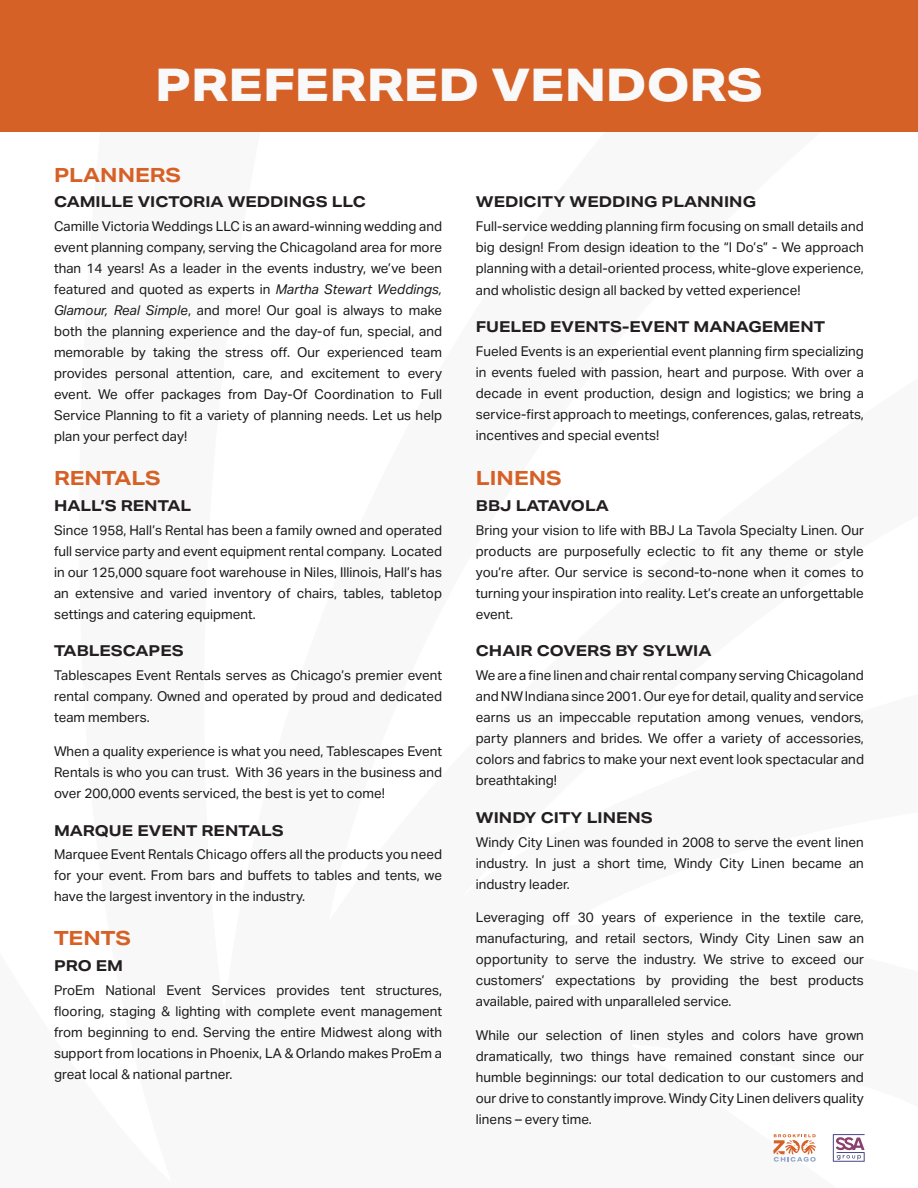
<style>
.page{position:relative;width:918px;height:1188px;background:#fff}
.page>*{position:absolute;margin:0;border:0;box-sizing:border-box;transform-origin:0 0}
.t1{font:800 45px "Aktiv Grotesk Ex";color:#f9f9fa}
.Sub_Header{font:700 19.5px "Aktiv Grotesk Ex";color:#d66127}
.Vendor_Name{font:700 15px "Aktiv Grotesk Ex";color:#231f20}
.Body_Copy_Description{font:13.5px/21px "Aktiv Grotesk";color:#191a1a;text-align:justify}
.s1{font-style:italic}
</style>
<div class="page">
<svg style="left:773px;top:1134px;width:43px;height:28px"></svg>
<svg style="left:833px;top:1134px;width:32px;height:28px"></svg>
<div style="left:1px;top:0;width:917px;height:132px;background:#d66127"></div>
<p class="t1" style="left:155px;top:59px;width:609px">PREFERRED VENDORS</p>
<p class="Sub_Header" style="left:54px;top:163px;width:129px">PLANNERS</p>
<p class="Vendor_Name" style="left:54px;top:193px;width:313px">CAMILLE VICTORIA WEDDINGS LLC</p>
<p class="Body_Copy_Description" style="left:54px;top:216px;width:390px">Camille Victoria Weddings LLC is an award-winning wedding and event planning company, serving the Chicagoland area for more than 14 years! As a leader in the events industry, we’ve been featured and quoted as experts in <span class="s1">Martha Stewart Weddings, Glamour, Real Simple</span>, and more! Our goal is always to make both the planning experience and the day-of fun, special, and memorable by taking the stress off. Our experienced team provides personal attention, care, and excitement to every event. We offer packages from Day-Of Coordination to Full Service Planning to fit a variety of planning needs. Let us help plan your perfect day!</p>
<p class="Sub_Header" style="left:54px;top:467px;width:108px">RENTALS</p>
<p class="Vendor_Name" style="left:54px;top:497px;width:139px">HALL’S RENTAL</p>
<p class="Body_Copy_Description" style="left:54px;top:519px;width:390px">Since 1958, Hall’s Rental has been a family owned and operated full service party and event equipment rental company. Located in our 125,000 square foot warehouse in Niles, Illinois, Hall’s has an extensive and varied inventory of chairs, tables, tabletop settings and catering equipment.</p>
<p class="Vendor_Name" style="left:54px;top:642px;width:131px">TABLESCAPES</p>
<p class="Body_Copy_Description" style="left:54px;top:665px;width:390px">Tablescapes Event Rentals serves as Chicago’s premier event rental company. Owned and operated by proud and dedicated team members.</p>
<p class="Body_Copy_Description" style="left:54px;top:741px;width:390px">When a quality experience is what you need, Tablescapes Event Rentals is who you can trust. With 36 years in the business and over 200,000 events serviced, the best is yet to come!</p>
<p class="Vendor_Name" style="left:54px;top:822px;width:231px">MARQUE EVENT RENTALS</p>
<p class="Body_Copy_Description" style="left:54px;top:844px;width:390px">Marquee Event Rentals Chicago offers all the products you need for your event. From bars and buffets to tables and tents, we have the largest inventory in the industry.</p>
<p class="Sub_Header" style="left:54px;top:927px;width:79px">TENTS</p>
<p class="Vendor_Name" style="left:54px;top:957px;width:71px">PRO EM</p>
<p class="Body_Copy_Description" style="left:54px;top:979px;width:390px">ProEm National Event Services provides tent structures, flooring, staging &amp; lighting with complete event management from beginning to end. Serving the entire Midwest along with support from locations in Phoenix, LA &amp; Orlando makes ProEm a great local &amp; national partner.</p>
<p class="Vendor_Name" style="left:476px;top:193px;width:282px">WEDICITY WEDDING PLANNING</p>
<p class="Body_Copy_Description" style="left:476px;top:216px;width:390px">Full-service wedding planning firm focusing on small details and big design! From design ideation to the “I Do’s” - We approach planning with a detail-oriented process, white-glove experience, and wholistic design all backed by vetted experience!</p>
<p class="Vendor_Name" style="left:476px;top:319px;width:351px">FUELED EVENTS-EVENT MANAGEMENT</p>
<p class="Body_Copy_Description" style="left:476px;top:341px;width:390px">Fueled Events is an experiential event planning firm specializing in events fueled with passion, heart and purpose. With over a decade in event production, design and logistics; we bring a service-first approach to meetings, conferences, galas, retreats, incentives and special events!</p>
<p class="Sub_Header" style="left:476px;top:467px;width:87px">LINENS</p>
<p class="Vendor_Name" style="left:476px;top:497px;width:134px">BBJ LATAVOLA</p>
<p class="Body_Copy_Description" style="left:476px;top:519px;width:390px">Bring your vision to life with BBJ La Tavola Specialty Linen. Our products are purposefully eclectic to fit any theme or style you’re after. Our service is second-to-none when it comes to turning your inspiration into reality. Let’s create an unforgettable event.</p>
<p class="Vendor_Name" style="left:476px;top:642px;width:237px">CHAIR COVERS BY SYLWIA</p>
<p class="Body_Copy_Description" style="left:476px;top:665px;width:390px">We are a fine linen and chair rental company serving Chicagoland and NW Indiana since 2001. Our eye for detail, quality and service earns us an impeccable reputation among venues, vendors, party planners and brides. We offer a variety of accessories, colors and fabrics to make your next event look spectacular and breathtaking!</p>
<p class="Vendor_Name" style="left:476px;top:809px;width:178px">WINDY CITY LINENS</p>
<p class="Body_Copy_Description" style="left:476px;top:831px;width:390px">Windy City Linen was founded in 2008 to serve the event linen industry. In just a short time, Windy City Linen became an industry leader.</p>
<p class="Body_Copy_Description" style="left:476px;top:907px;width:390px">Leveraging off 30 years of experience in the textile care, manufacturing, and retail sectors, Windy City Linen saw an opportunity to serve the industry. We strive to exceed our customers’ expectations by providing the best products available, paired with unparalleled service.</p>
<p class="Body_Copy_Description" style="left:476px;top:1025px;width:390px">While our selection of linen styles and colors have grown dramatically, two things have remained constant since our humble beginnings: our total dedication to our customers and our drive to constantly improve. Windy City Linen delivers quality linens – every time.</p>
</div>
